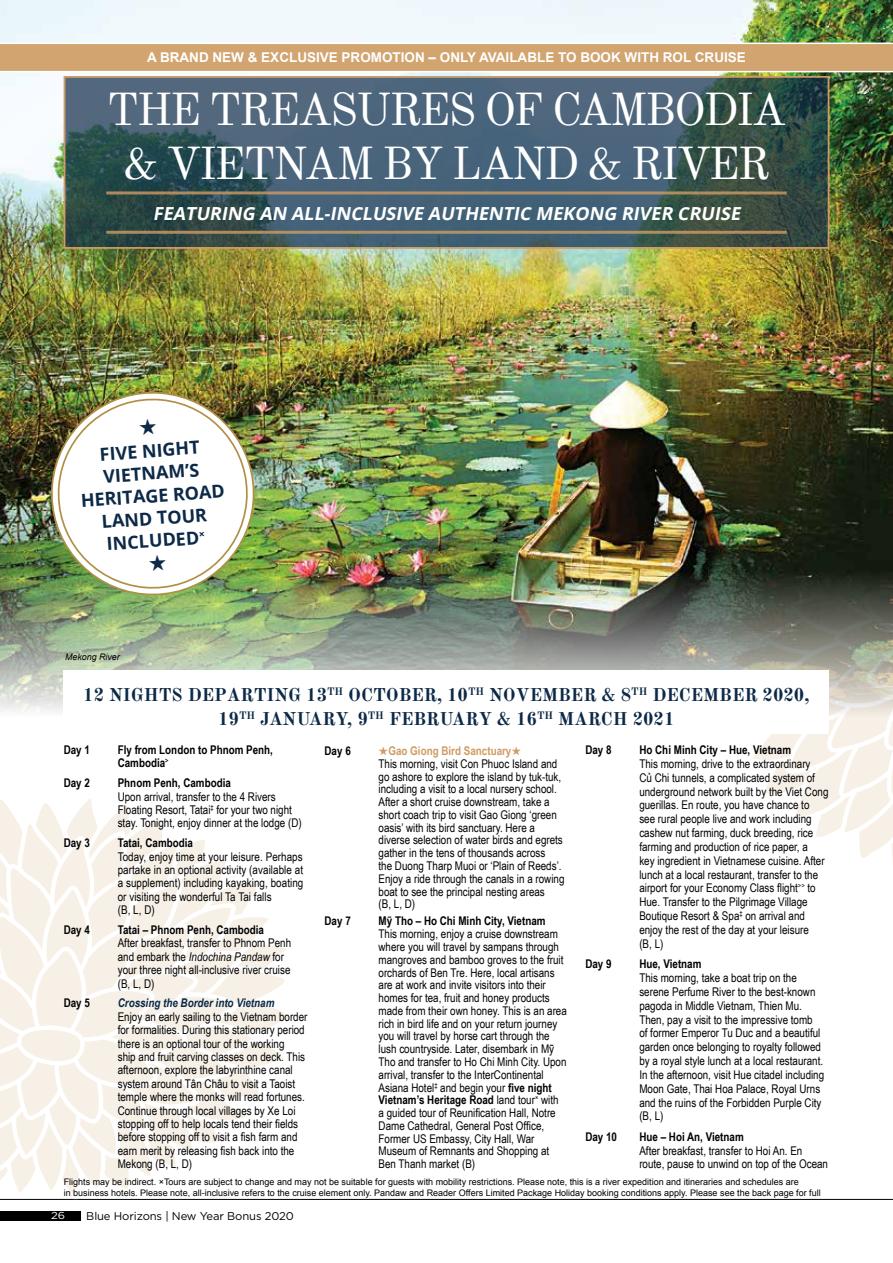
<style>
.page{position:relative;width:893px;height:1263px;background:#fff}
.page>*{position:absolute;margin:0;border:0;box-sizing:border-box;transform-origin:0 0}
.t1{font:45px/54px "Old Standard TT";letter-spacing:-.05em;color:#fff;text-align:center}
.t2{font:700 18px/24px "Old Standard TT";color:#0c2947;text-align:center}
.t3{font:italic 700 18px "Open Sans";color:#fff}
.t4{font:700 18px/22.5px "Open Sans";color:#0c2947;text-align:center}
.t5{font:700 13.5px "Arial";color:#fff}
.t6{font:12px/12.8px "Arial Narrow";color:#000}
.t7{font:700 12px/13.4px "Arial Narrow";color:#000}
.t8{font:italic 700 12px "Arial Narrow";color:#0c2947}
.t9{font:11.25px "Gotham";letter-spacing:-.01em;color:#000}
.t10{font:10.2px "Gotham";color:#fff;scale:1.11 1}
.t11{font:9px/10.8px "Arial";color:#000}
.t12{font:italic 9px "Arial";color:#000}
.s1{font-style:italic}
.s2{font-family:"Dixieland Normal";color:#cf9c63}
.s3{font-weight:700;color:#cf9c63}
.s4{font-weight:700}
.s5{font-family:"Arial";font-weight:700}
.s6{font-family:"Arial"}
</style>
<div class="page">
<div style="left:0;top:1211px;width:81px;height:9px;background:#000"></div>
<hr style="left:0;top:1199px;width:893px;height:1px;background:#000">
<svg style="left:0;top:798px;width:293px;height:402px;fill:#f7f0e7"></svg>
<svg style="left:753px;top:718px;width:140px;height:141px;fill:#f7f0e7"></svg>
<img style="left:0;top:3px;width:893px;height:715px">
<img style="left:0;top:0;width:893px;height:3px">
<svg style="left:0;top:43px;width:893px;height:29px"></svg>
<div style="left:64px;top:670px;width:765px;height:64px;background:#fff"></div>
<svg style="left:46px;top:386px;width:214px;height:213px"></svg>
<svg style="left:67px;top:79px;width:759px;height:167px"></svg>
<div style="left:64px;top:76px;width:765px;height:173px;border:2px solid #cf9c63"></div>
<hr style="left:106px;top:191px;width:681px;height:3px;background:#cf9c63">
<hr style="left:106px;top:231px;width:681px;height:3px;background:#cf9c63">
<img style="left:47px;top:388px;width:211px;height:211px">
<p class="t5" style="left:147px;top:48px;width:600px">A BRAND NEW &amp; EXCLUSIVE PROMOTION – ONLY AVAILABLE TO BOOK WITH ROL CRUISE</p>
<h1 class="t1" style="left:107px;top:83px;width:681px">THE TREASURES OF CAMBODIA &amp; VIETNAM BY LAND &amp; RIVER</h1>
<h2 class="t3" style="left:153px;top:200px;width:593px">FEATURING AN ALL-INCLUSIVE AUTHENTIC MEKONG RIVER CRUISE</h2>
<h2 class="t4" style="left:77px;top:444px;width:146px;rotate:-4deg">FIVE NIGHT<br>VIETNAM’S<br>HERITAGE ROAD<br>LAND TOUR<br>INCLUDED<sup>×</sup></h2>
<p class="t12" style="left:65px;top:651px;width:56px">Mekong River</p>
<h2 class="t2" style="left:83px;top:683px;width:728px">12 NIGHTS DEPARTING 13<sup>TH</sup> OCTOBER, 10<sup>TH</sup> NOVEMBER &amp; 8<sup>TH</sup> DECEMBER 2020,<br>19<sup>TH</sup> JANUARY, 9<sup>TH</sup> FEBRUARY &amp; 16<sup>TH</sup> MARCH 2021</h2>
<p class="t7" style="left:64px;top:742px;width:28px">Day 1</p>
<p class="t7" style="left:118px;top:742px;width:157px">Fly from London to Phnom Penh,<br>Cambodia<sup>&gt;</sup></p>
<p class="t7" style="left:64px;top:776px;width:28px">Day 2</p>
<p class="t7" style="left:118px;top:776px;width:115px">Phnom Penh, Cambodia</p>
<p class="t6" style="left:118px;top:789px;width:186px;line-height:13.4px">Upon arrival, transfer to the 4 Rivers<br>Floating Resort, Tatai<sup>‡</sup> for your two night stay. Tonight, enjoy dinner at the lodge (D)</p>
<p class="t7" style="left:64px;top:836px;width:28px">Day 3</p>
<p class="t7" style="left:118px;top:836px;width:77px">Tatai, Cambodia</p>
<p class="t6" style="left:118px;top:849px;width:187px;line-height:13.4px">Today, enjoy time at your leisure. Perhaps partake in an optional activity (available at a supplement) including kayaking, boating or visiting the wonderful Ta Tai falls<br>(B, L, D)</p>
<p class="t7" style="left:64px;top:922px;width:28px">Day 4</p>
<p class="t7" style="left:118px;top:922px;width:148px">Tatai – Phnom Penh, Cambodia</p>
<p class="t6" style="left:118px;top:936px;width:175px;line-height:13.4px">After breakfast, transfer to Phnom Penh and embark the <span class="s1">Indochina Pandaw</span> for your three night all-inclusive river cruise (B, L, D)</p>
<p class="t7" style="left:64px;top:996px;width:28px">Day 5</p>
<p class="t8" style="left:118px;top:994px;width:158px">Crossing the Border into Vietnam</p>
<p class="t6" style="left:118px;top:1009px;width:191px;line-height:13.4px">Enjoy an early sailing to the Vietnam border for formalities. During this stationary period there is an optional tour of the working<br>ship and fruit carving classes on deck. This afternoon, explore the labyrinthine canal system around Tân Châu to visit a Taoist temple where the monks will read fortunes.<br>Continue through local villages by Xe Loi stopping off to help locals tend their fields before stopping off to visit a fish farm and earn merit by releasing fish back into the Mekong (B, L, D)</p>
<p class="t7" style="left:325px;top:743px;width:28px">Day 6</p>
<p class="t6" style="left:379px;top:744px;width:187px"><span class="s2">H</span><span class="s3">Gao Giong Bird Sanctuary</span><span class="s2">H<br></span>This morning, visit Con Phuoc Island and go ashore to explore the island by tuk-tuk, including a visit to a local nursery school.<br>After a short cruise downstream, take a short coach trip to visit Gao Giong ‘green oasis’ with its bird sanctuary. Here a diverse selection of water birds and egrets gather in the tens of thousands across<br>the Duong Tharp Muoi or ‘Plain of Reeds’.<br>Enjoy a ride through the canals in a rowing boat to see the principal nesting areas<br>(B, L, D)</p>
<p class="t7" style="left:325px;top:914px;width:28px">Day 7</p>
<p class="t6" style="left:379px;top:914px;width:190px"><span class="s4">M</span><span class="s5">ỹ</span> <span class="s4">Tho – Ho Chi Minh City, Vietnam </span>This morning, enjoy a cruise downstream where you will travel by sampans through mangroves and bamboo groves to the fruit orchards of Ben Tre. Here, local artisans are at work and invite visitors into their homes for tea, fruit and honey products made from their own honey. This is an area rich in bird life and on your return journey you will travel by horse cart through the lush countryside. Later, disembark in M<span class="s6">ỹ </span>Tho and transfer to Ho Chi Minh City. Upon arrival, transfer to the InterContinental Asiana Hotel<sup>‡</sup> and begin your <span class="s4">five night Vietnam’s Heritage Road</span> land tour<sup>×</sup> with a guided tour of Reunification Hall, Notre Dame Cathedral, General Post Office, Former US Embassy, City Hall, War Museum of Remnants and Shopping at Ben Thanh market (B)</p>
<p class="t7" style="left:585px;top:742px;width:28px">Day 8</p>
<p class="t7" style="left:639px;top:742px;width:153px">Ho Chi Minh City – Hue, Vietnam</p>
<p class="t6" style="left:639px;top:756px;width:191px;line-height:13.8px">This morning, drive to the extraordinary<br>C<span class="s6">ủ</span> Chi tunnels, a complicated system of underground network built by the Viet Cong guerillas. En route, you have chance to<br>see rural people live and work including cashew nut farming, duck breeding, rice farming and production of rice paper, a<br>key ingredient in Vietnamese cuisine. After lunch at a local restaurant, transfer to the airport for your Economy Class flight<sup>&gt;&gt;</sup> to Hue. Transfer to the Pilgrimage Village Boutique Resort &amp; Spa<sup>‡</sup> on arrival and enjoy the rest of the day at your leisure<br>(B, L)</p>
<p class="t7" style="left:585px;top:956px;width:28px">Day 9</p>
<p class="t7" style="left:639px;top:956px;width:64px">Hue, Vietnam</p>
<p class="t6" style="left:639px;top:970px;width:186px;line-height:13.8px">This morning, take a boat trip on the serene Perfume River to the best-known pagoda in Middle Vietnam, Thien Mu.<br>Then, pay a visit to the impressive tomb<br>of former Emperor Tu Duc and a beautiful garden once belonging to royalty followed by a royal style lunch at a local restaurant.<br>In the afternoon, visit Hue citadel including Moon Gate, Thai Hoa Palace, Royal Urns and the ruins of the Forbidden Purple City (B, L)</p>
<p class="t7" style="left:585px;top:1129px;width:33px">Day 10</p>
<p class="t7" style="left:639px;top:1129px;width:106px">Hue – Hoi An, Vietnam</p>
<p class="t6" style="left:639px;top:1143px;width:190px;line-height:13.8px">After breakfast, transfer to Hoi An. En route, pause to unwind on top of the Ocean</p>
<p class="t11" style="left:64px;top:1176px;width:758px">Flights may be indirect. ×Tours are subject to change and may not be suitable for guests with mobility restrictions. Please note, this is a river expedition and itineraries and schedules are<br>in business hotels. Please note, all-inclusive refers to the cruise element only. Pandaw and Reader Offers Limited Package Holiday booking conditions apply. Please see the back page for full</p>
<p class="t10" style="left:51px;top:1210px;width:14px">26</p>
<p class="t9" style="left:86px;top:1210px;width:209px">Blue Horizons | New Year Bonus 2020</p>
</div>
